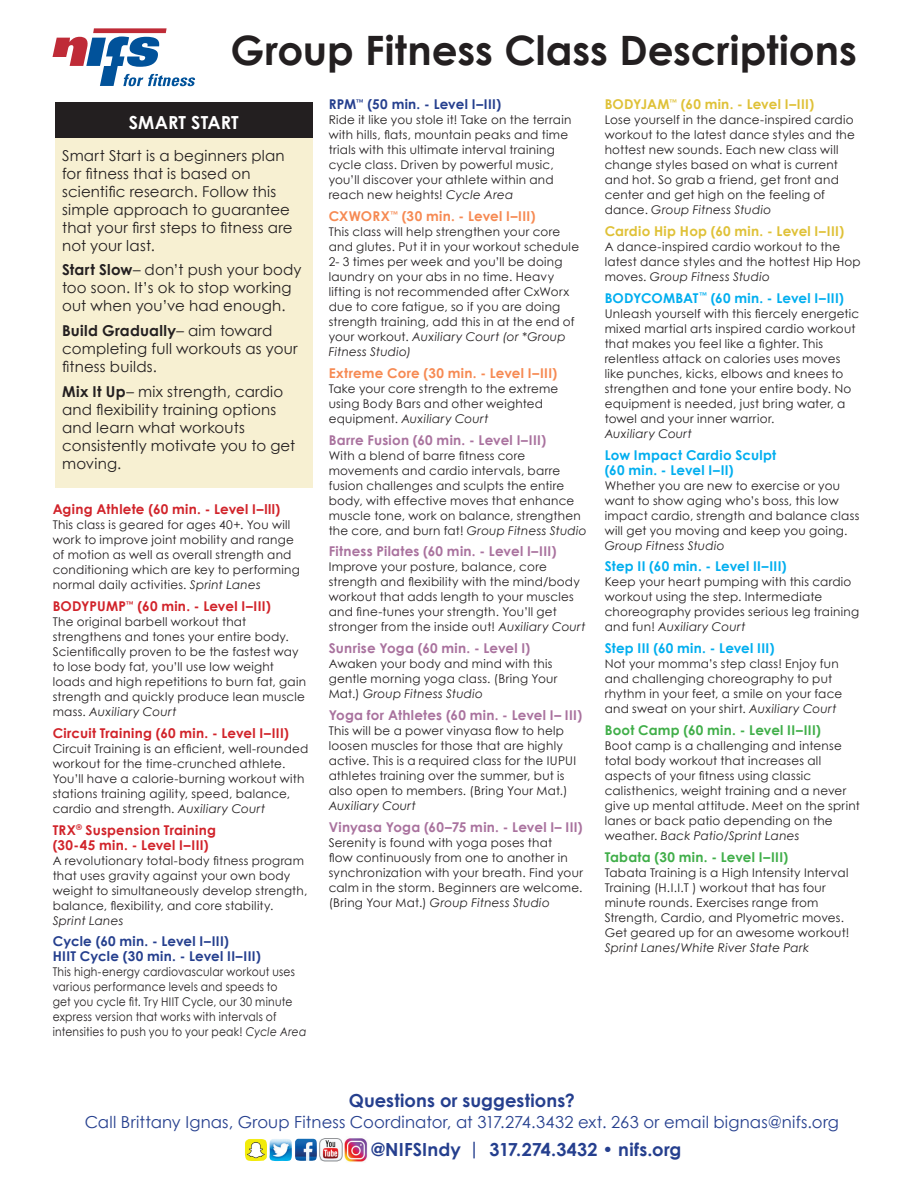
<style>
.page{position:relative;width:918px;height:1188px;background:#fff}
.page>*{position:absolute;margin:0;border:0;box-sizing:border-box;transform-origin:0 0}
.t1{font:700 40.5px "Century Gothic";color:#231f20}
.t2{font:700 18px "Century Gothic";letter-spacing:.005em;color:#253f8e}
.t3{font:700 18px "Century Gothic";letter-spacing:.005em;color:#fff}
.t4{font:16.5px "Century Gothic";letter-spacing:.01em;color:#253f8e}
.t5{font:15px/18px "Century Gothic";letter-spacing:.01em;color:#231f20}
.t6{font:700 13.5px "Century Gothic";letter-spacing:.015em;color:#a9729e}
.t7{font:700 13.5px/15px "Century Gothic";letter-spacing:.02em;color:#d1232a}
.t8{font:700 13.5px/15px "Century Gothic";letter-spacing:.015em;color:#00aeef}
.t9{font:700 13.5px/15px "Century Gothic";letter-spacing:.025em;color:#253f8e}
.t10{font:700 13.5px "Century Gothic";letter-spacing:.02em;color:#dfc137}
.t11{font:700 13.5px "Century Gothic";letter-spacing:.025em;color:#f68a53}
.t12{font:700 13.5px "Century Gothic";letter-spacing:.02em;color:#40ae49}
.t13{font:12px/15px "Century Gothic";letter-spacing:.02em;color:#231f20}
.t14{font:12px/15px "Century Gothic";letter-spacing:.02em;color:#231f20;scale:.9 1}
.t15{font:italic 12px "Century Gothic";letter-spacing:.02em;color:#231f20}
.s1{font-weight:700}
.s2{font-style:italic}
</style>
<div class="page">
<svg style="left:53px;top:28px;width:142px;height:58px"></svg>
<div style="left:56px;top:136px;width:257px;height:352px;background:#f7f0d2"></div>
<div style="left:56px;top:102px;width:257px;height:35px;background:#231f20"></div>
<img style="left:245px;top:1139px;width:22px;height:22px">
<img style="left:269px;top:1139px;width:23px;height:22px">
<img style="left:295px;top:1139px;width:22px;height:22px">
<img style="left:320px;top:1139px;width:22px;height:22px">
<img style="left:345px;top:1138px;width:22px;height:24px">
<div style="left:320px;top:1138px;width:22px;height:23px;border:1px solid #939598;border-radius:6px"></div>
<h1 class="t1" style="left:231px;top:25px;width:628px">Group Fitness Class Descriptions</h1>
<h2 class="t3" style="left:129px;top:111px;width:111px">SMART START</h2>
<p class="t5" style="left:62px;top:146px;width:232px">Smart Start is a beginners plan for fitness that is based on scientific research. Follow this simple approach to guarantee that your first steps to fitness are not your last.</p>
<p class="t5" style="left:62px;top:261px;width:241px"><span class="s1">Start Slow</span>– don’t push your body too soon. It’s ok to stop working out when you’ve had enough.</p>
<p class="t5" style="left:62px;top:321px;width:237px"><span class="s1">Build Gradually</span>– aim toward completing full workouts as your fitness builds.</p>
<p class="t5" style="left:62px;top:382px;width:235px"><span class="s1">Mix It Up</span>– mix strength, cardio and flexibility training options and learn what workouts consistently motivate you to get moving.</p>
<p class="t7" style="left:53px;top:502px;width:229px">Aging Athlete (60 min. - Level I–lll)</p>
<p class="t13" style="left:53px;top:517px;width:249px">This class is geared for ages 40+. You will work to improve joint mobility and range of motion as well as overall strength and conditioning which are key to performing normal daily activities. <span class="s2">Sprint Lanes</span></p>
<p class="t7" style="left:53px;top:599px;width:220px">BODYPUMP<sup>™</sup> (60 min. - Level I–III)</p>
<p class="t13" style="left:53px;top:614px;width:255px">The original barbell workout that strengthens and tones your entire body.<br>Scientifically proven to be the fastest way to lose body fat, you’ll use low weight loads and high repetitions to burn fat, gain strength and quickly produce lean muscle mass. <span class="s2">Auxiliary Court</span></p>
<p class="t7" style="left:53px;top:725px;width:238px">Circuit Training (60 min. - Level I–III)</p>
<p class="t13" style="left:53px;top:741px;width:257px">Circuit Training is an efficient, well-rounded workout for the time-crunched athlete.<br>You’ll have a calorie-burning workout with stations training agility, speed, balance, cardio and strength. <span class="s2">Auxiliary Court</span></p>
<p class="t7" style="left:53px;top:822px;width:165px">TRX<sup>®</sup> Suspension Training (30-45 min. - Level I–III)</p>
<p class="t13" style="left:53px;top:853px;width:256px">A revolutionary total-body fitness program that uses gravity against your own body weight to simultaneously develop strength, balance, flexibility, and core stability.</p>
<p class="t15" style="left:53px;top:913px;width:72px">Sprint Lanes</p>
<p class="t9" style="left:53px;top:934px;width:210px">Cycle (60 min. - Level I–III)<br>HIIT Cycle (30 min. - Level II–III)</p>
<p class="t14" style="left:53px;top:964px;width:283px">This high-energy cardiovascular workout uses various performance levels and speeds to<br>get you cycle fit. Try HIIT Cycle, our 30 minute express version that works with intervals of intensities to push you to your peak! <span class="s2">Cycle Area</span></p>
<p class="t9" style="left:329px;top:97px;width:174px">RPM<sup>™</sup> (50 min. - Level I–III)</p>
<p class="t13" style="left:329px;top:112px;width:244px">Ride it like you stole it! Take on the terrain with hills, flats, mountain peaks and time trials with this ultimate interval training cycle class. Driven by powerful music, you’ll discover your athlete within and reach new heights! <span class="s2">Cycle Area</span></p>
<p class="t11" style="left:329px;top:208px;width:208px">CXWORX<sup>™</sup> (30 min. - Level I–III)</p>
<p class="t13" style="left:329px;top:224px;width:252px">This class will help strengthen your core and glutes. Put it in your workout schedule 2- 3 times per week and you’ll be doing laundry on your abs in no time. Heavy lifting is not recommended after CxWorx due to core fatigue, so if you are doing strength training, add this in at the end of your workout. <span class="s2">Auxiliary Court (or *Group Fitness Studio)</span></p>
<p class="t11" style="left:329px;top:365px;width:230px">Extreme Core (30 min. - Level I–III)</p>
<p class="t13" style="left:329px;top:381px;width:231px">Take your core strength to the extreme using Body Bars and other weighted equipment. <span class="s2">Auxiliary Court</span></p>
<p class="t6" style="left:329px;top:431px;width:219px">Barre Fusion (60 min. - Level I–III)</p>
<p class="t13" style="left:329px;top:448px;width:259px">With a blend of barre fitness core movements and cardio intervals, barre fusion challenges and sculpts the entire body, with effective moves that enhance muscle tone, work on balance, strengthen the core, and burn fat! <span class="s2">Group Fitness Studio</span></p>
<p class="t6" style="left:329px;top:543px;width:229px">Fitness Pilates (60 min. - Level I–III)</p>
<p class="t13" style="left:329px;top:559px;width:258px">Improve your posture, balance, core strength and flexibility with the mind/body workout that adds length to your muscles and fine-tunes your strength. You’ll get stronger from the inside out! <span class="s2">Auxiliary Court</span></p>
<p class="t6" style="left:329px;top:640px;width:203px">Sunrise Yoga (60 min. - Level I)</p>
<p class="t13" style="left:329px;top:656px;width:230px">Awaken your body and mind with this gentle morning yoga class. (Bring Your<br>Mat.) <span class="s2">Group Fitness Studio</span></p>
<p class="t6" style="left:329px;top:707px;width:255px">Yoga for Athletes (60 min. - Level I– III)</p>
<p class="t13" style="left:329px;top:723px;width:249px">This will be a power vinyasa flow to help loosen muscles for those that are highly active. This is a required class for the IUPUI athletes training over the summer, but is also open to members. (Bring Your Mat.)</p>
<p class="t15" style="left:329px;top:798px;width:89px">Auxiliary Court</p>
<p class="t6" style="left:329px;top:818px;width:256px">Vinyasa Yoga (60–75 min. - Level I– III)</p>
<p class="t13" style="left:329px;top:835px;width:256px">Serenity is found with yoga poses that<br>flow continuously from one to another in synchronization with your breath. Find your calm in the storm. Beginners are welcome. (Bring Your Mat.) <span class="s2">Group Fitness Studio</span></p>
<p class="t10" style="left:605px;top:96px;width:211px">BODYJAM<sup>™</sup> (60 min. - Level I–III)</p>
<p class="t13" style="left:605px;top:112px;width:252px">Lose yourself in the dance-inspired cardio workout to the latest dance styles and the hottest new sounds. Each new class will change styles based on what is current and hot. So grab a friend, get front and center and get high on the feeling of dance. <span class="s2">Group Fitness Studio</span></p>
<p class="t10" style="left:605px;top:223px;width:241px">Cardio Hip Hop (60 min. - Level I–III)</p>
<p class="t13" style="left:605px;top:239px;width:258px">A dance-inspired cardio workout to the latest dance styles and the hottest Hip Hop moves. <span class="s2">Group Fitness Studio</span></p>
<p class="t8" style="left:605px;top:290px;width:241px">BODYCOMBAT<sup>™</sup> (60 min. - Level I–III)</p>
<p class="t13" style="left:605px;top:306px;width:256px">Unleash yourself with this fiercely energetic mixed martial arts inspired cardio workout that makes you feel like a fighter. This relentless attack on calories uses moves like punches, kicks, elbows and knees to strengthen and tone your entire body. No equipment is needed, just bring water, a towel and your inner warrior.</p>
<p class="t15" style="left:605px;top:426px;width:89px">Auxiliary Court</p>
<p class="t8" style="left:605px;top:447px;width:173px">Low Impact Cardio Sculpt (60 min. - Level I–II)</p>
<p class="t13" style="left:605px;top:478px;width:256px">Whether you are new to exercise or you want to show aging who’s boss, this low impact cardio, strength and balance class will get you moving and keep you going.</p>
<p class="t15" style="left:605px;top:538px;width:121px">Group Fitness Studio</p>
<p class="t8" style="left:605px;top:559px;width:184px">Step II (60 min. - Level II–III)</p>
<p class="t13" style="left:605px;top:574px;width:256px">Keep your heart pumping with this cardio workout using the step. Intermediate choreography provides serious leg training and fun! <span class="s2">Auxiliary Court</span></p>
<p class="t8" style="left:605px;top:641px;width:171px">Step III (60 min. - Level III)</p>
<p class="t13" style="left:605px;top:656px;width:239px">Not your momma’s step class! Enjoy fun and challenging choreography to put rhythm in your feet, a smile on your face and sweat on your shirt. <span class="s2">Auxiliary Court</span></p>
<p class="t12" style="left:605px;top:722px;width:218px">Boot Camp (60 min. - Level II–III)</p>
<p class="t13" style="left:605px;top:738px;width:257px">Boot camp is a challenging and intense total body workout that increases all aspects of your fitness using classic calisthenics, weight training and a never give up mental attitude. Meet on the sprint lanes or back patio depending on the weather. <span class="s2">Back Patio/Sprint Lanes</span></p>
<p class="t12" style="left:605px;top:848px;width:185px">Tabata (30 min. - Level I–III)</p>
<p class="t13" style="left:605px;top:865px;width:246px">Tabata Training is a High Intensity Interval Training (H.I.I.T ) workout that has four minute rounds. Exercises range from Strength, Cardio, and Plyometric moves.<br>Get geared up for an awesome workout!</p>
<p class="t15" style="left:605px;top:940px;width:206px">Sprint Lanes/White River State Park</p>
<h2 class="t2" style="left:349px;top:1089px;width:227px">Questions or suggestions?</h2>
<h3 class="t4" style="left:85px;top:1112px;width:756px">Call Brittany Ignas, Group Fitness Coordinator, at 317.274.3432 ext. 263 or email bignas@nifs.org</h3>
<h2 class="t2" style="left:490px;top:1138px;width:193px">317.274.3432 • nifs.org</h2>
<h2 class="t2" style="left:371px;top:1139px;width:110px">@NIFSIndy |</h2>
</div>
